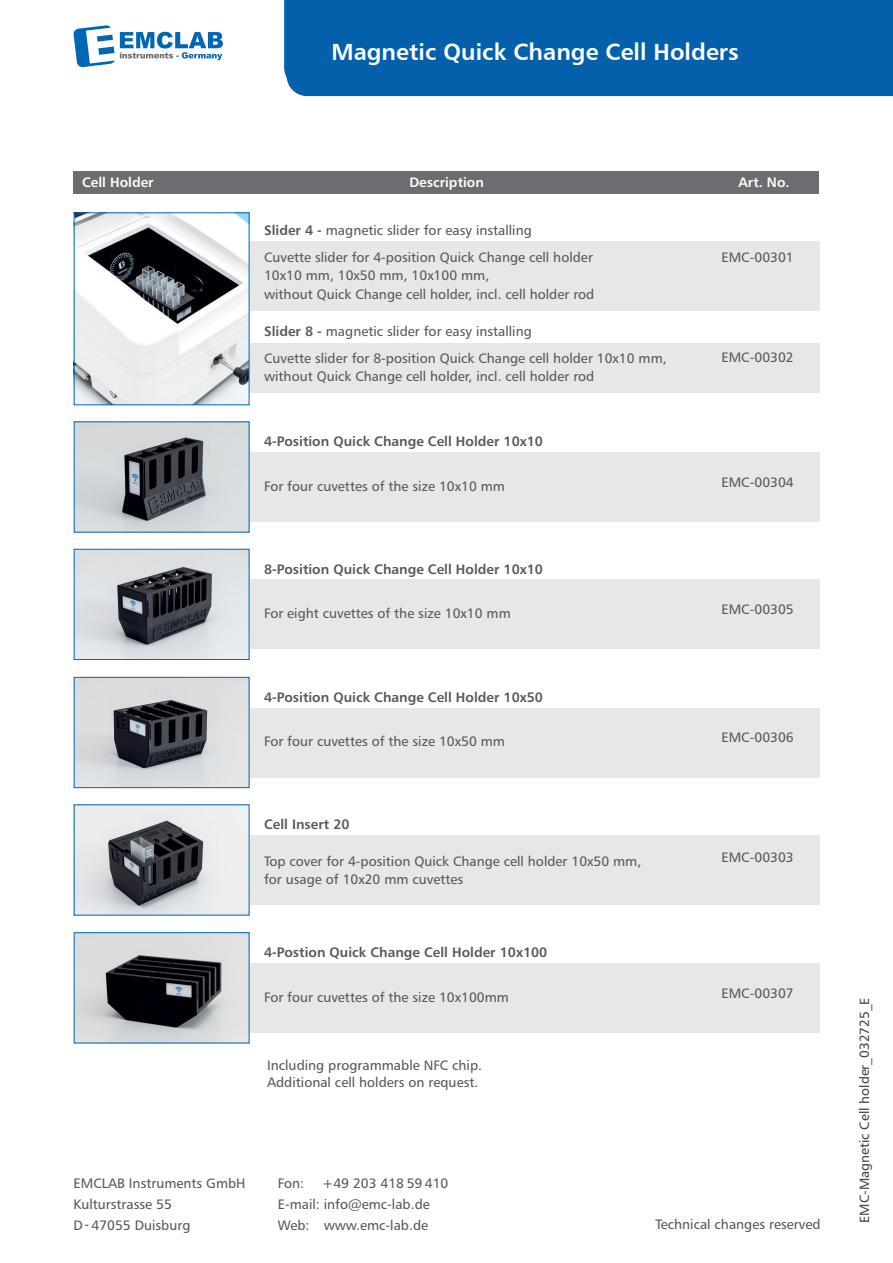
<style>
.page{position:relative;width:893px;height:1263px;background:#fff}
.page>*{position:absolute;margin:0;border:0;box-sizing:border-box;transform-origin:0 0}
.t1{font:23.85px "Humanist 777 BT Bold B";color:#fff}
.t2{font:23.4px "Humanist 777 BT Bold B";color:#fff}
.t3{font:13.65px/20.7px "Humanist 777 BT Roman B";color:#57585a}
.t4{font:13.65px "Humanist 777 BT Bold B";color:#57585a}
.t5{font:13.65px "Humanist 777 BT Bold B";color:#fff}
.t6{font:13.5px "Humanist 777 BT Roman B";color:#454849}
.s1{font-family:"Humanist 777 BT Bold B"}
</style>
<div class="page">
<img style="left:76px;top:214px;width:172px;height:189px">
<div style="left:249px;top:963px;width:570px;height:69px;background:#e6e7e9"></div>
<img style="left:76px;top:934px;width:172px;height:107px">
<svg style="left:73px;top:25px;width:150px;height:42px"></svg>
<div style="left:74px;top:171px;width:745px;height:22px;background:#6c6d70"></div>
<div style="left:249px;top:241px;width:570px;height:69px;background:#e6e7e9"></div>
<div style="left:249px;top:343px;width:570px;height:49px;background:#e6e7e9"></div>
<div style="left:249px;top:835px;width:570px;height:70px;background:#e6e7e9"></div>
<img style="left:76px;top:806px;width:172px;height:107px">
<div style="left:249px;top:452px;width:570px;height:70px;background:#e6e7e9"></div>
<img style="left:76px;top:423px;width:172px;height:108px">
<div style="left:74px;top:932px;width:176px;height:111px;border:1px solid #0166b3"></div>
<div style="left:249px;top:708px;width:570px;height:69px;background:#e6e7e9"></div>
<img style="left:76px;top:679px;width:172px;height:107px">
<div style="left:249px;top:580px;width:570px;height:69px;background:#e6e7e9"></div>
<img style="left:76px;top:551px;width:172px;height:107px">
<div style="left:74px;top:549px;width:176px;height:111px;border:1px solid #0166b3"></div>
<div style="left:74px;top:677px;width:176px;height:111px;border:1px solid #0166b3"></div>
<div style="left:287px;top:0;width:606px;height:96px;background:#0460ab"></div>
<p class="t1" style="left:332px;top:28px;width:415px">Magnetic Quick Change Cell Holders</p>
<p class="t2" style="left:331px;top:37px;width:409px">Magnetic Quick Change Cell Holders</p>
<p class="t5" style="left:82px;top:174px;width:73px">Cell Holder</p>
<p class="t5" style="left:409px;top:174px;width:76px">Description</p>
<p class="t5" style="left:739px;top:174px;width:52px">Art. No.</p>
<p class="t3" style="left:264px;top:216px;width:330px;line-height:27.5px"><span class="s1">Slider 4 -</span> magnetic slider for easy installing<br>Cuvette slider for 4-position Quick Change cell holder</p>
<p class="t3" style="left:264px;top:266px;width:332px;line-height:18px">10x10 mm, 10x50 mm, 10x100 mm,<br>without Quick Change cell holder, incl. cell holder rod</p>
<p class="t3" style="left:264px;top:317px;width:404px;line-height:27.5px"><span class="s1">Slider 8 -</span> magnetic slider for easy installing<br>Cuvette slider for 8-position Quick Change cell holder 10x10 mm,</p>
<p class="t3" style="left:264px;top:366px;width:332px">without Quick Change cell holder, incl. cell holder rod</p>
<p class="t4" style="left:264px;top:433px;width:280px">4-Position Quick Change Cell Holder 10x10</p>
<p class="t3" style="left:264px;top:475px;width:242px">For four cuvettes of the size 10x10 mm</p>
<p class="t4" style="left:264px;top:560px;width:280px">8-Position Quick Change Cell Holder 10x10</p>
<p class="t3" style="left:264px;top:603px;width:248px">For eight cuvettes of the size 10x10 mm</p>
<p class="t4" style="left:264px;top:688px;width:280px">4-Position Quick Change Cell Holder 10x50</p>
<p class="t3" style="left:264px;top:731px;width:242px">For four cuvettes of the size 10x50 mm</p>
<p class="t4" style="left:264px;top:816px;width:87px">Cell Insert 20</p>
<p class="t3" style="left:264px;top:851px;width:379px;line-height:18px">Top cover for 4-position Quick Change cell holder 10x50 mm, for usage of 10x20 mm cuvettes</p>
<p class="t4" style="left:264px;top:944px;width:285px">4-Postion Quick Change Cell Holder 10x100</p>
<p class="t3" style="left:264px;top:986px;width:246px">For four cuvettes of the size 10x100mm</p>
<p class="t3" style="left:267px;top:1056px;width:216px;line-height:17.2px">Including programmable NFC chip.<br>Additional cell holders on request.</p>
<p class="t3" style="left:721px;top:246px;width:74px">EMC-00301</p>
<p class="t3" style="left:721px;top:347px;width:74px">EMC-00302</p>
<p class="t3" style="left:721px;top:471px;width:74px">EMC-00304</p>
<p class="t3" style="left:721px;top:599px;width:74px">EMC-00305</p>
<p class="t3" style="left:721px;top:727px;width:74px">EMC-00306</p>
<p class="t3" style="left:721px;top:846px;width:74px">EMC-00303</p>
<p class="t3" style="left:721px;top:982px;width:74px">EMC-00307</p>
<p class="t3" style="left:74px;top:1173px;width:174px">EMCLAB Instruments GmbH<br>Kulturstrasse 55<br>D - 47055 Duisburg</p>
<p class="t3" style="left:278px;top:1173px;width:172px;text-indent:44px">+49 203 418 59 410<br>E-mail: info@emc-lab.de<br>Web: www.emc-lab.de</p>
<p class="t3" style="left:278px;top:1173px;width:28px">Fon:</p>
<p class="t3" style="left:655px;top:1213px;width:167px">Technical changes reserved</p>
<p class="t6" style="left:856px;top:1223px;width:227px;rotate:-90deg">EMC-Magnetic Cell holder_032725_E</p>
<p class="t3" style="left:860px;top:1230px;width:169px;rotate:-90deg">EMC-Cell holder_092024_E</p>
</div>
